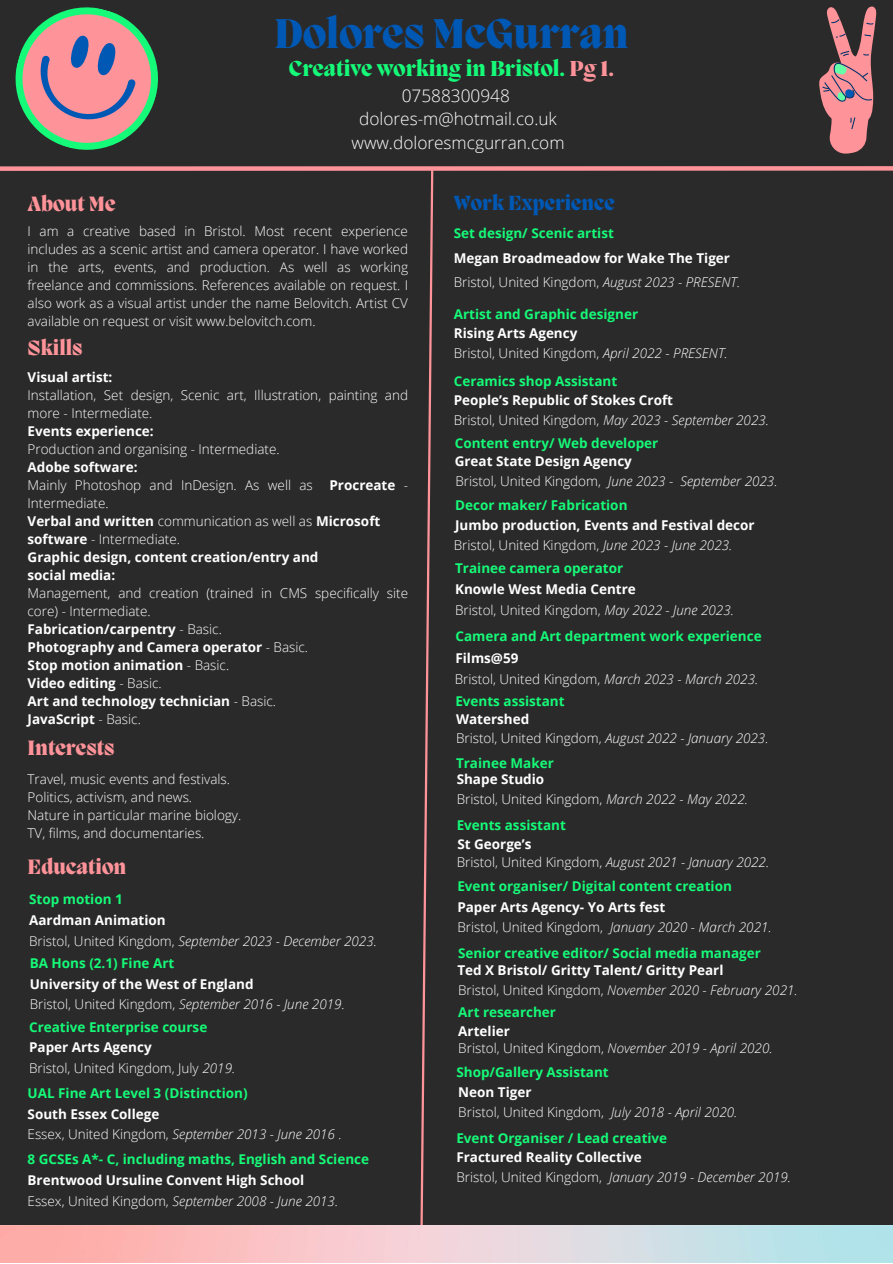
<style>
.page{position:relative;width:893px;height:1264px;background:#fff}
.page>*{position:absolute;margin:0;border:0;box-sizing:border-box;transform-origin:0 0}
.t1{font:800 42.75px "Migra";color:#0058b5}
.t2{font:800 22.2px "Migra";color:#15fa78}
.t3{font:800 21.3px "Migra";color:#ff939a}
.t4{font:800 21px "Migra";color:#0058b5}
.t5{font:300 17.25px "Open Sans";color:#fff}
.t6{font:300 13.5px/18px "Open Sans";color:#fff}
.t7{font:700 13.5px "Open Sans";color:#fff}
.t8{font:700 13.5px "Open Sans";color:#15fa78}
.t9{font:italic 300 13.5px "Open Sans";color:#fff}
.s1{color:#ff939a}
.s2{font-weight:700}
.s3{font-weight:300}
.s4{font-style:normal}
.s5{font-style:italic}
</style>
<div class="page">
<div style="left:0;top:0;width:892px;height:1262px;background:#2b2a2a"></div>
<svg style="left:420px;top:171px;width:14px;height:1054px"></svg>
<div style="left:0;top:166px;width:892px;height:5px;background:#ff939a"></div>
<svg style="left:15px;top:7px;width:143px;height:143px"></svg>
<svg style="left:819px;top:6px;width:57px;height:147px"></svg>
<img style="left:0;top:1225px;width:892px;height:37px">
<p class="t1" style="left:274px;top:13px;width:356px">Dolores McGurran</p>
<p class="t2" style="left:289px;top:58px;width:326px">Creative working in Bristol. <span class="s1">Pg 1.</span></p>
<p class="t5" style="left:401px;top:83px;width:110px">07588300948</p>
<p class="t5" style="left:359px;top:107px;width:199px">dolores-m@hotmail.co.uk</p>
<p class="t5" style="left:351px;top:130px;width:214px">www.doloresmcgurran.com</p>
<p class="t3" style="left:28px;top:193px;width:89px">About Me</p>
<p class="t6" style="left:28px;top:221px;width:382px;text-align:justify">I am a creative based in Bristol. Most recent experience includes as a scenic artist and camera operator. I have worked in the arts, events, and production. As well as working freelance and commissions. References available on request. I also work as a visual artist under the name Belovitch. Artist CV available on request or visit www.belovitch.com.</p>
<p class="t3" style="left:28px;top:338px;width:57px">Skills</p>
<p class="t7" style="left:28px;top:368px;width:86px">Visual artist:</p>
<p class="t6" style="left:28px;top:386px;width:382px">Installation, Set design, Scenic art, Illustration, painting and more - Intermediate.</p>
<p class="t7" style="left:28px;top:422px;width:128px">Events experience:</p>
<p class="t6" style="left:28px;top:440px;width:253px">Production and organising - Intermediate.</p>
<p class="t7" style="left:28px;top:458px;width:111px">Adobe software:</p>
<p class="t6" style="left:28px;top:476px;width:382px">Mainly Photoshop and InDesign. As well as <span class="s2">Procreate</span> -<br>Intermediate.</p>
<p class="t7" style="left:28px;top:512px;width:354px">Verbal and written <span class="s3">communication as well as</span> Microsoft</p>
<p class="t6" style="left:28px;top:530px;width:154px"><span class="s2">software</span> - Intermediate.</p>
<p class="t7" style="left:28px;top:548px;width:292px">Graphic design, content creation/entry and</p>
<p class="t7" style="left:28px;top:566px;width:89px">social media:</p>
<p class="t6" style="left:28px;top:584px;width:382px">Management, and creation (trained in CMS specifically site core) - Intermediate.</p>
<p class="t7" style="left:28px;top:620px;width:196px">Fabrication/carpentry <span class="s3">- Basic.</span></p>
<p class="t7" style="left:28px;top:638px;width:282px">Photography and Camera operator <span class="s3">- Basic.</span></p>
<p class="t7" style="left:28px;top:656px;width:203px">Stop motion animation <span class="s3">- Basic.</span></p>
<p class="t7" style="left:28px;top:674px;width:136px">Video editing <span class="s3">- Basic.</span></p>
<p class="t7" style="left:28px;top:692px;width:250px">Art and technology technician <span class="s3">- Basic.</span></p>
<p class="t7" style="left:28px;top:710px;width:115px">JavaScript <span class="s3">- Basic.</span></p>
<p class="t3" style="left:28px;top:737px;width:88px">Interests</p>
<p class="t6" style="left:28px;top:770px;width:204px">Travel, music events and festivals.</p>
<p class="t6" style="left:28px;top:788px;width:166px">Politics, activism, and news.</p>
<p class="t6" style="left:28px;top:806px;width:215px">Nature in particular marine biology.</p>
<p class="t6" style="left:28px;top:824px;width:178px">TV, films, and documentaries.</p>
<p class="t3" style="left:28px;top:857px;width:100px">Education</p>
<p class="t8" style="left:29px;top:889px;width:95px">Stop motion 1</p>
<p class="t7" style="left:29px;top:910px;width:138px">Aardman Animation</p>
<p class="t9" style="left:29px;top:931px;width:349px"><span class="s4">Bristol, United Kingdom,</span> September 2023 - December 2023.</p>
<p class="t8" style="left:30px;top:953px;width:146px">BA Hons (2.1) Fine Art</p>
<p class="t7" style="left:30px;top:974px;width:225px">University of the West of England</p>
<p class="t9" style="left:30px;top:995px;width:316px"><span class="s4">Bristol, United Kingdom,</span> September 2016 - June 2019.</p>
<p class="t8" style="left:29px;top:1017px;width:180px">Creative Enterprise course</p>
<p class="t7" style="left:29px;top:1037px;width:124px">Paper Arts Agency</p>
<p class="t6" style="left:29px;top:1059px;width:208px">Bristol, United Kingdom, July <span class="s5">2019.</span></p>
<p class="t8" style="left:28px;top:1083px;width:221px">UAL Fine Art Level 3 (Distinction)</p>
<p class="t7" style="left:28px;top:1104px;width:133px">South Essex College</p>
<p class="t9" style="left:28px;top:1124px;width:316px"><span class="s4">Essex, United Kingdom,</span> September 2013 - June 2016 .</p>
<p class="t8" style="left:28px;top:1149px;width:343px">8 GCSEs A*- C, including maths, English and Science</p>
<p class="t7" style="left:28px;top:1170px;width:278px">Brentwood Ursuline Convent High School</p>
<p class="t9" style="left:28px;top:1191px;width:312px"><span class="s4">Essex, United Kingdom,</span> September 2008 - June 2013.</p>
<p class="t4" style="left:453px;top:193px;width:162px">Work Experience</p>
<p class="t8" style="left:453px;top:224px;width:162px">Set design/ Scenic artist</p>
<p class="t7" style="left:453px;top:248px;width:278px">Megan Broadmeadow for Wake The Tiger</p>
<p class="t6" style="left:453px;top:273px;width:288px">Bristol, United Kingdom, <span class="s5">August 2023 - PRESENT.</span></p>
<p class="t8" style="left:453px;top:304px;width:186px">Artist and Graphic designer</p>
<p class="t7" style="left:453px;top:324px;width:125px">Rising Arts Agency</p>
<p class="t6" style="left:453px;top:344px;width:275px">Bristol, United Kingdom, <span class="s5">April 2022 - PRESENT.</span></p>
<p class="t8" style="left:453px;top:371px;width:165px">Ceramics shop Assistant</p>
<p class="t7" style="left:453px;top:391px;width:221px">People’s Republic of Stokes Croft</p>
<p class="t6" style="left:453px;top:411px;width:317px">Bristol, United Kingdom, <span class="s5">May 2023 - September 2023.</span></p>
<p class="t8" style="left:454px;top:434px;width:205px">Content entry/ Web developer</p>
<p class="t7" style="left:454px;top:451px;width:179px">Great State Design Agency</p>
<p class="t9" style="left:455px;top:471px;width:323px"><span class="s4">Bristol, United Kingdom,</span> June 2023 - September 2023.</p>
<p class="t8" style="left:455px;top:495px;width:174px">Decor maker/ Fabrication</p>
<p class="t7" style="left:455px;top:515px;width:301px">Jumbo production, Events and Festival decor</p>
<p class="t6" style="left:453px;top:535px;width:280px">Bristol, United Kingdom, <span class="s5">June 2023 - June 2023.</span></p>
<p class="t8" style="left:455px;top:559px;width:169px">Trainee camera operator</p>
<p class="t7" style="left:455px;top:579px;width:182px">Knowle West Media Centre</p>
<p class="t6" style="left:455px;top:601px;width:280px">Bristol, United Kingdom, <span class="s5">May 2022 - June 2023.</span></p>
<p class="t8" style="left:455px;top:626px;width:308px">Camera and Art department work experience</p>
<p class="t7" style="left:455px;top:648px;width:65px">Films@59</p>
<p class="t6" style="left:454px;top:669px;width:305px">Bristol, United Kingdom, <span class="s5">March 2023 - March 2023.</span></p>
<p class="t8" style="left:455px;top:691px;width:111px">Events assistant</p>
<p class="t7" style="left:456px;top:709px;width:75px">Watershed</p>
<p class="t9" style="left:456px;top:728px;width:314px"><span class="s4">Bristol, United Kingdom,</span> August 2022 - January 2023.</p>
<p class="t8" style="left:456px;top:753px;width:99px">Trainee Maker</p>
<p class="t7" style="left:456px;top:770px;width:89px">Shape Studio</p>
<p class="t6" style="left:456px;top:790px;width:293px">Bristol, United Kingdom, <span class="s5">March 2022 - May 2022.</span></p>
<p class="t8" style="left:456px;top:815px;width:111px">Events assistant</p>
<p class="t7" style="left:457px;top:835px;width:76px">St George’s</p>
<p class="t9" style="left:456px;top:852px;width:314px"><span class="s4">Bristol, United Kingdom,</span> August 2021 - January 2022.</p>
<p class="t8" style="left:457px;top:877px;width:276px">Event organiser/ Digital content creation</p>
<p class="t7" style="left:457px;top:897px;width:209px">Paper Arts Agency- Yo Arts fest</p>
<p class="t6" style="left:457px;top:917px;width:316px">Bristol, United Kingdom, <span class="s5">January 2020 - March 2021.</span></p>
<p class="t8" style="left:458px;top:943px;width:304px">Senior creative editor/ Social media manager</p>
<p class="t7" style="left:457px;top:960px;width:267px">Ted X Bristol/ Gritty Talent/ Gritty Pearl</p>
<p class="t9" style="left:458px;top:980px;width:341px"><span class="s4">Bristol, United Kingdom,</span> November 2020 - February 2021.</p>
<p class="t8" style="left:458px;top:1002px;width:99px">Art researcher</p>
<p class="t7" style="left:458px;top:1021px;width:53px">Artelier</p>
<p class="t9" style="left:458px;top:1038px;width:316px"><span class="s4">Bristol, United Kingdom,</span> November 2019 - April 2020.</p>
<p class="t8" style="left:456px;top:1062px;width:154px">Shop/Gallery Assistant</p>
<p class="t7" style="left:458px;top:1082px;width:75px">Neon Tiger</p>
<p class="t6" style="left:458px;top:1102px;width:280px">Bristol, United Kingdom, <span class="s5">July 2018 - April 2020.</span></p>
<p class="t8" style="left:456px;top:1128px;width:212px">Event Organiser / Lead creative</p>
<p class="t7" style="left:456px;top:1147px;width:187px">Fractured Reality Collective</p>
<p class="t9" style="left:456px;top:1167px;width:336px"><span class="s4">Bristol, United Kingdom,</span> January 2019 - December 2019.</p>
</div>
